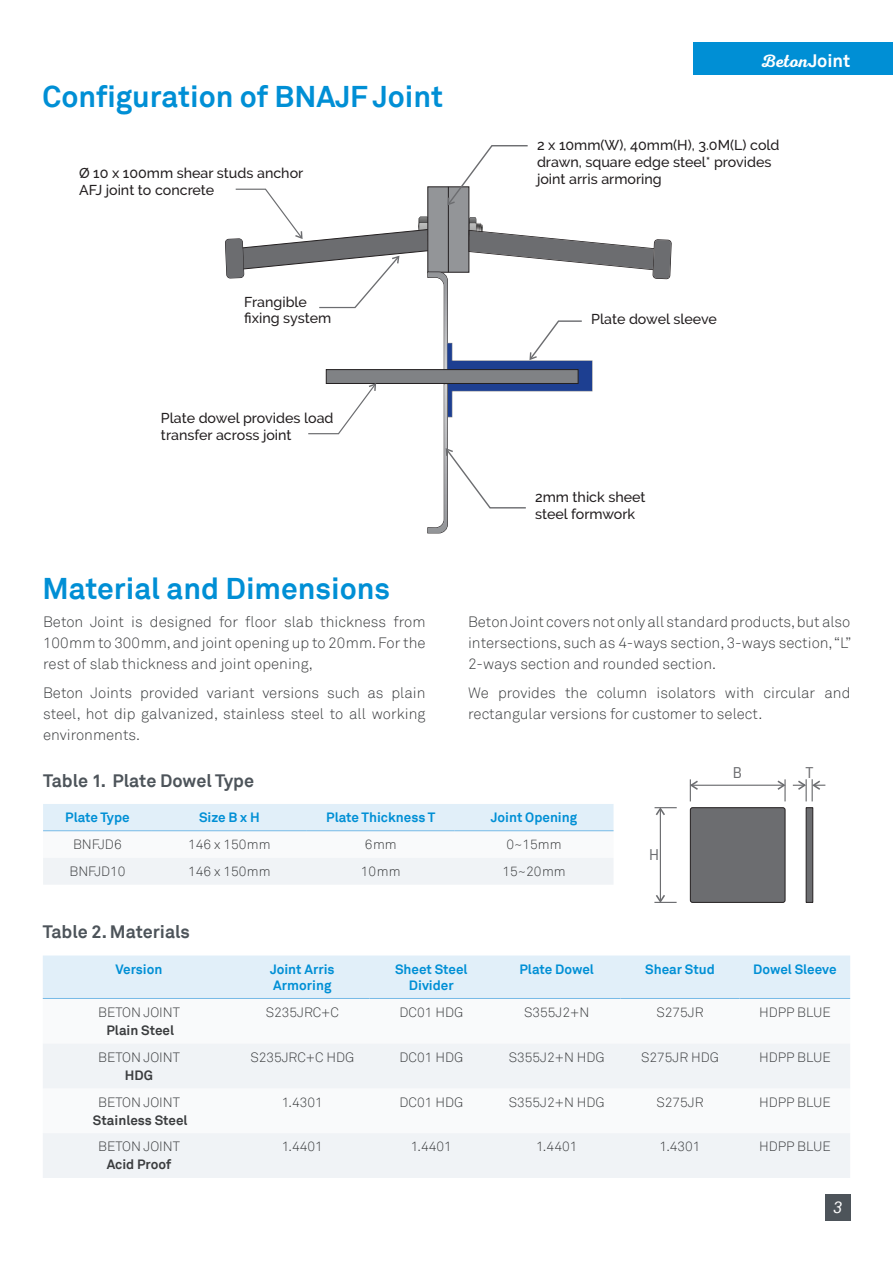
<style>
.page{position:relative;width:893px;height:1263px;background:#fff}
.page>*{position:absolute;margin:0;border:0;box-sizing:border-box;transform-origin:0 0}
.Heading_3_Primary{font:700 30px "Akkurat";color:#008fd5}
.Table_Heading{font:700 18px "Akkurat";color:#4d545a}
.t1{font:600 18px "Nexa Script";color:#fff}
.t2{font:italic 16.5px "Akkurat";color:#fff}
.t3{font:15.6px "IBM Plex Sans Cond";color:#6c6d70}
.Body_Copy{font:300 15px/21px "Akkurat";color:#3b3d3f;text-align:justify}
.t4{font:500 14.25px/16.6px "Raleway";color:#231f20}
.Table_Text{font:300 13.5px/18px "Akkurat";color:#3b3d3f;text-align:center}
.Table_Header{font:700 13.5px/16.2px "Akkurat";color:#008fd5}
.Table_Text-2{font:700 13.5px/18px "Akkurat";color:#3b3d3f;text-align:center}
.s1{font-family:"Akkurat";font-weight:700}
.s2{font-weight:700}
.s3{font-weight:300}
</style>
<div class="page">
<hr style="left:0;top:43px;width:1px;height:32px;background:#008fd5">
<div style="left:693px;top:43px;width:200px;height:32px;background:#008fd5"></div>
<div style="left:825px;top:1194px;width:25px;height:26px;background:#4d545a"></div>
<svg style="left:225px;top:145px;width:447px;height:389px"></svg>
<svg style="left:43px;top:804px;width:570px;height:81px"></svg>
<hr style="left:43px;top:830px;width:109px;height:1px;background:#76bae7">
<hr style="left:152px;top:830px;width:155px;height:1px;background:#76bae7">
<hr style="left:307px;top:830px;width:148px;height:1px;background:#76bae7">
<hr style="left:455px;top:830px;width:158px;height:1px;background:#76bae7">
<div style="left:690px;top:808px;width:95px;height:94px;background:#6c6d70;border-radius:2px"></div>
<div style="left:690px;top:807px;width:95px;height:96px;border:1px solid #231f20;border-radius:2px"></div>
<svg style="left:654px;top:807px;width:23px;height:96px"></svg>
<svg style="left:689px;top:779px;width:97px;height:22px"></svg>
<div style="left:806px;top:807px;width:7px;height:96px;background:#6c6d70;border:1px solid #231f20"></div>
<svg style="left:793px;top:779px;width:32px;height:22px"></svg>
<div style="left:43px;top:955px;width:807px;height:43px;background:#e1eff9"></div>
<svg style="left:43px;top:1044px;width:807px;height:134px;fill:#f0f3f6"></svg>
<hr style="left:43px;top:998px;width:192px;height:1px;background:#76bae7">
<hr style="left:235px;top:998px;width:135px;height:1px;background:#76bae7">
<hr style="left:370px;top:998px;width:123px;height:1px;background:#76bae7">
<hr style="left:493px;top:998px;width:128px;height:1px;background:#76bae7">
<hr style="left:621px;top:998px;width:119px;height:1px;background:#76bae7">
<hr style="left:740px;top:998px;width:110px;height:1px;background:#76bae7">
<p class="Heading_3_Primary" style="left:43px;top:77px;width:402px">Configuration of BNAJF Joint</p>
<p class="t4" style="left:79px;top:166px;width:226px">Ø 10 x 100mm shear studs anchor<br>AFJ joint to concrete</p>
<p class="t1" style="left:760px;top:50px;width:91px">Beton<span class="s1">Joint</span></p>
<p class="t4" style="left:537px;top:138px;width:244px">2 x 10mm(W), 40mm(H), 3.0M(L) cold drawn, square edge steel* provides joint arris armoring</p>
<p class="t4" style="left:244px;top:295px;width:88px">Frangible fixing system</p>
<p class="t4" style="left:161px;top:411px;width:174px">Plate dowel provides load transfer across joint</p>
<p class="Heading_3_Primary" style="left:43px;top:569px;width:349px">Material and Dimensions</p>
<p class="Body_Copy" style="left:43px;top:611px;width:384px">Beton Joint is designed for floor slab thickness from 100mm to 300mm, and joint opening up to 20mm. For the rest of slab thickness and joint opening,</p>
<p class="Body_Copy" style="left:43px;top:683px;width:384px">Beton Joints provided variant versions such as plain steel, hot dip galvanized, stainless steel to all working environments.</p>
<p class="t4" style="left:591px;top:312px;width:127px">Plate dowel sleeve</p>
<p class="t4" style="left:535px;top:490px;width:112px">2mm thick sheet steel formwork</p>
<p class="Body_Copy" style="left:468px;top:611px;width:385px">Beton Joint covers not only all standard products, but also intersections, such as 4-ways section, 3-ways section, “L” 2-ways section and rounded section.</p>
<p class="Body_Copy" style="left:468px;top:683px;width:384px">We provides the column isolators with circular and rectangular versions for customer to select.</p>
<p class="Table_Heading" style="left:43px;top:769px;width:213px">Table 1. Plate Dowel Type</p>
<p class="Table_Header" style="left:65px;top:809px;width:66px">Plate Type</p>
<p class="Table_Header" style="left:199px;top:809px;width:62px">Size B x H</p>
<p class="Table_Header" style="left:326px;top:809px;width:111px">Plate Thickness T</p>
<p class="Table_Header" style="left:491px;top:809px;width:88px">Joint Opening</p>
<p class="Table_Text" style="left:73px;top:836px;width:50px">BNFJD6</p>
<p class="Table_Text" style="left:188px;top:836px;width:84px">146 x 150mm</p>
<p class="Table_Text" style="left:365px;top:836px;width:33px">6mm</p>
<p class="Table_Text" style="left:507px;top:836px;width:56px">0~15mm</p>
<p class="Table_Text" style="left:69px;top:863px;width:58px">BNFJD10</p>
<p class="Table_Text" style="left:188px;top:863px;width:84px">146 x 150mm</p>
<p class="Table_Text" style="left:361px;top:863px;width:41px">10mm</p>
<p class="Table_Text" style="left:502px;top:863px;width:65px">15~20mm</p>
<p class="Table_Heading" style="left:43px;top:921px;width:149px">Table 2. Materials</p>
<p class="t3" style="left:649px;top:845px;width:11px">H</p>
<p class="t3" style="left:733px;top:763px;width:11px">B</p>
<p class="t3" style="left:805px;top:763px;width:10px">T</p>
<p class="Table_Header" style="left:115px;top:961px;width:49px">Version</p>
<p class="Table_Header" style="left:270px;top:961px;width:66px">Joint Arris<br>Armoring</p>
<p class="Table_Header" style="left:395px;top:961px;width:74px;text-align:center">Sheet Steel<br>Divider</p>
<p class="Table_Header" style="left:520px;top:961px;width:76px">Plate Dowel</p>
<p class="Table_Header" style="left:645px;top:961px;width:71px">Shear Stud</p>
<p class="Table_Header" style="left:753px;top:961px;width:85px">Dowel Sleeve</p>
<p class="Table_Text" style="left:98px;top:1004px;width:83px">BETON JOINT<br><span class="s2">Plain Steel</span></p>
<p class="Table_Text" style="left:266px;top:1004px;width:75px">S235JRC+C</p>
<p class="Table_Text" style="left:399px;top:1004px;width:65px">DC01 HDG</p>
<p class="Table_Text" style="left:524px;top:1004px;width:67px">S355J2+N</p>
<p class="Table_Text" style="left:656px;top:1004px;width:49px">S275JR</p>
<p class="Table_Text" style="left:759px;top:1004px;width:73px">HDPP BLUE</p>
<p class="Table_Text" style="left:98px;top:1048px;width:83px">BETON JOINT<br><span class="s2">HDG</span></p>
<p class="Table_Text" style="left:250px;top:1048px;width:105px">S235JRC+C HDG</p>
<p class="Table_Text" style="left:399px;top:1048px;width:65px">DC01 HDG</p>
<p class="Table_Text" style="left:509px;top:1048px;width:97px">S355J2+N HDG</p>
<p class="Table_Text" style="left:641px;top:1048px;width:79px">S275JR HDG</p>
<p class="Table_Text" style="left:759px;top:1048px;width:73px">HDPP BLUE</p>
<p class="Table_Text-2" style="left:93px;top:1093px;width:96px"><span class="s3">BETON JOINT<br></span>Stainless Steel</p>
<p class="Table_Text" style="left:282px;top:1093px;width:43px">1.4301</p>
<p class="Table_Text" style="left:399px;top:1093px;width:65px">DC01 HDG</p>
<p class="Table_Text" style="left:509px;top:1093px;width:97px">S355J2+N HDG</p>
<p class="Table_Text" style="left:656px;top:1093px;width:49px">S275JR</p>
<p class="Table_Text" style="left:759px;top:1093px;width:73px">HDPP BLUE</p>
<p class="Table_Text" style="left:98px;top:1138px;width:83px">BETON JOINT<br><span class="s2">Acid Proof</span></p>
<p class="Table_Text" style="left:282px;top:1138px;width:43px">1.4401</p>
<p class="Table_Text" style="left:411px;top:1138px;width:43px">1.4401</p>
<p class="Table_Text" style="left:536px;top:1138px;width:43px">1.4401</p>
<p class="Table_Text" style="left:660px;top:1138px;width:43px">1.4301</p>
<p class="Table_Text" style="left:759px;top:1138px;width:73px">HDPP BLUE</p>
<p class="t2" style="left:833px;top:1197px;width:11px">3</p>
</div>
